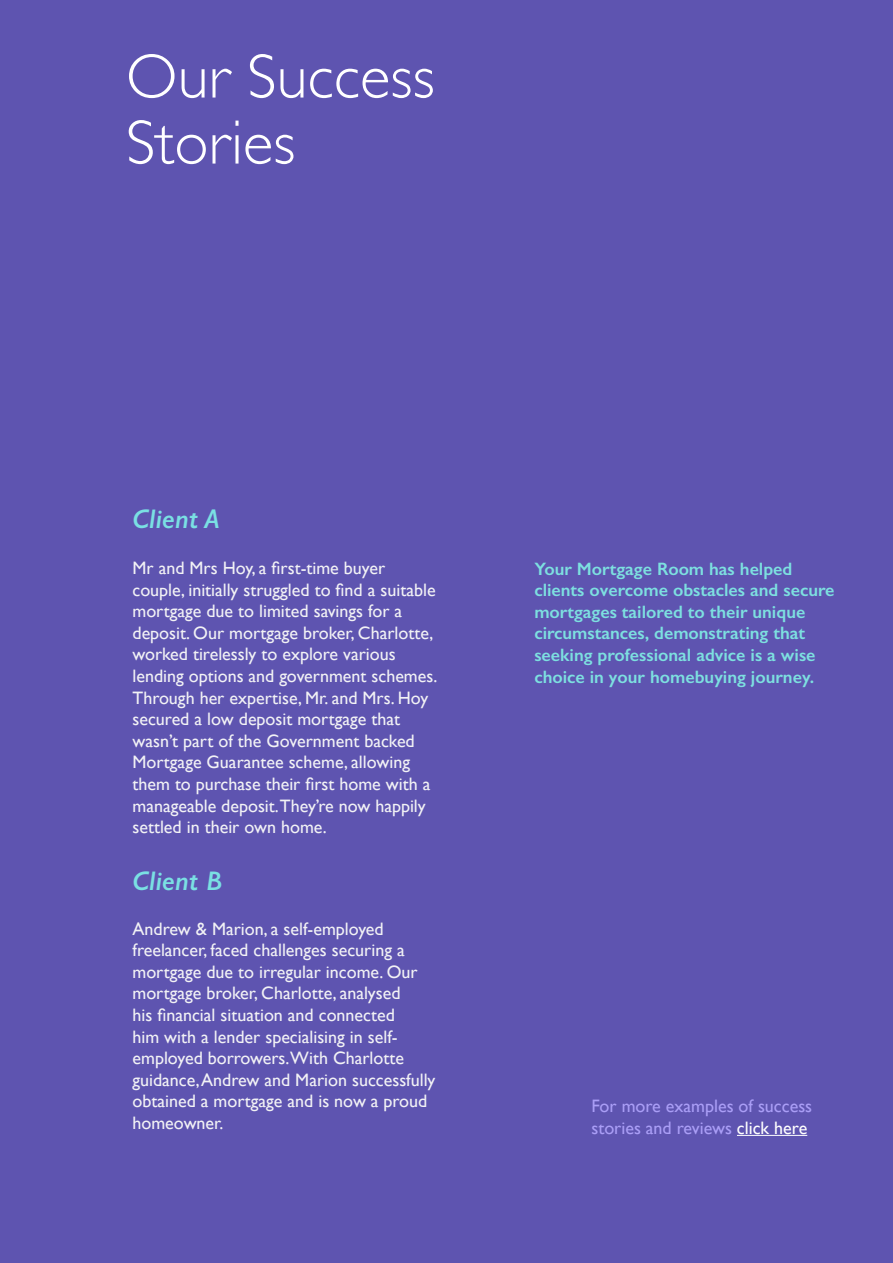
<style>
.page{position:relative;width:893px;height:1263px;background:#5e54b0}
.page>*{position:absolute;margin:0;border:0;box-sizing:border-box;transform-origin:0 0}
.t1{font:300 63px/66px "Gill Sans";color:#fff}
.t2{font:italic 600 27px "Gill Sans";letter-spacing:.01em;color:#7ae0e3}
.t3{font:18px/21.6px "Gill Sans";color:#f2f2f5}
.t4{font:600 18px/21.6px "Gill Sans";color:#7de0e0}
.t5{font:18px/21.6px "Gill Sans";color:#aa9ef6}
.s1{color:#fff}
</style>
<div class="page">
<hr style="left:737px;top:1135px;width:70px;height:1px;background:#fff">
<h1 class="t1" style="left:126px;top:41px;width:310px">Our Success<br>Stories</h1>
<h2 class="t2" style="left:132px;top:502px;width:89px">Client A</h2>
<p class="t3" style="left:132px;top:557px;width:306px">Mr and Mrs Hoy, a first-time buyer couple, initially struggled to find a suitable mortgage due to limited savings for a deposit. Our mortgage broker, Charlotte, worked tirelessly to explore various lending options and government schemes.<br>Through her expertise, Mr. and Mrs. Hoy secured a low deposit mortgage that wasn’t part of the Government backed Mortgage Guarantee scheme, allowing them to purchase their first home with a manageable deposit.They’re now happily settled in their own home.</p>
<h2 class="t2" style="left:132px;top:865px;width:91px">Client B</h2>
<p class="t3" style="left:132px;top:917px;width:304px">Andrew &amp; Marion, a self-employed freelancer, faced challenges securing a mortgage due to irregular income. Our mortgage broker, Charlotte, analysed<br>his financial situation and connected<br>him with a lender specialising in self&shy;employed borrowers.With Charlotte guidance, Andrew and Marion successfully obtained a mortgage and is now a proud homeowner.</p>
<p class="t4" style="left:534px;top:558px;width:302px">Your Mortgage Room has helped clients overcome obstacles and secure mortgages tailored to their unique circumstances, demonstrating that seeking professional advice is a wise choice in your homebuying journey.</p>
<p class="t5" style="left:591px;top:1095px;width:222px">For more examples of success stories and reviews <span class="s1">click here</span></p>
</div>
